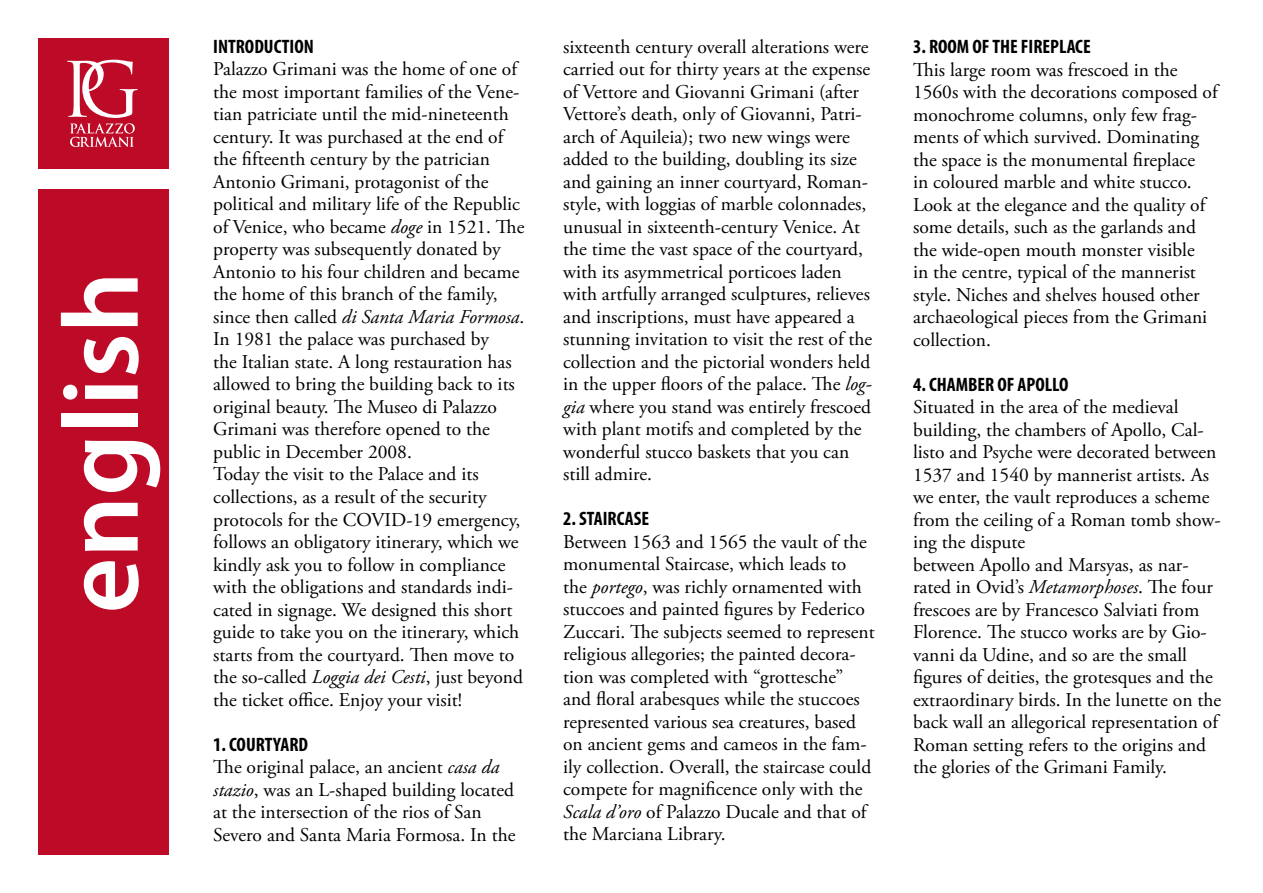
<style>
.page{position:relative;width:1263px;height:893px;background:#fff}
.page>*{position:absolute;margin:0;border:0;box-sizing:border-box;transform-origin:0 0}
.t1{font:600 108.15px "Myriad Pro";color:#fff}
.t2{font:19.5px/22.5px "Adobe Garamond Pro";color:#000}
.t3{font:700 condensed 19.5px "Myriad Pro";color:#000}
.s1{font-style:italic}
</style>
<div class="page">
<div style="left:38px;top:38px;width:130px;height:130px;background:#bd0a26"></div>
<div style="left:38px;top:189px;width:130px;height:666px;background:#bd0a26"></div>
<svg style="left:67px;top:60px;width:71px;height:87px"></svg>
<h1 class="t1" style="left:33px;top:613px;width:344px;rotate:-90deg">english</h1>
<p class="t3" style="left:213px;top:34px;width:102px">INTRODUCTION</p>
<p class="t2" style="left:213px;top:59px;width:313px">Palazzo Grimani was the home of one of the most important families of the Vene&shy;tian patriciate until the mid-nineteenth century. It was purchased at the end of the fifteenth century by the patrician Antonio Grimani, protagonist of the political and military life of the Republic of Venice, who became <span class="s1">doge</span> in 1521. The property was subsequently donated by Antonio to his four children and became the home of this branch of the family, since then called <span class="s1">di Santa Maria Formosa</span>.<br>In 1981 the palace was purchased by<br>the Italian state. A long restauration has allowed to bring the building back to its original beauty. The Museo di Palazzo Grimani was therefore opened to the public in December 2008.<br>Today the visit to the Palace and its collections, as a result of the security protocols for the COVID-19 emergency, follows an obligatory itinerary, which we kindly ask you to follow in compliance with the obligations and standards indi&shy;cated in signage. We designed this short guide to take you on the itinerary, which starts from the courtyard. Then move to the so-called <span class="s1">Loggia dei Cesti</span>, just beyond the ticket office. Enjoy your visit!</p>
<p class="t3" style="left:213px;top:732px;width:96px">1. COURTYARD</p>
<p class="t2" style="left:213px;top:756px;width:304px">The original palace, an ancient <span class="s1">casa da stazio</span>, was an L-shaped building located at the intersection of the rios of San Severo and Santa Maria Formosa. In the</p>
<p class="t2" style="left:563px;top:36px;width:311px">sixteenth century overall alterations were carried out for thirty years at the expense of Vettore and Giovanni Grimani (after Vettore’s death, only of Giovanni, Patri&shy;arch of Aquileia); two new wings were added to the building, doubling its size and gaining an inner courtyard, Roman&shy;style, with loggias of marble colonnades, unusual in sixteenth-century Venice. At the time the vast space of the courtyard, with its asymmetrical porticoes laden with artfully arranged sculptures, relieves and inscriptions, must have appeared a stunning invitation to visit the rest of the collection and the pictorial wonders held in the upper floors of the palace. The <span class="s1">log&shy;gia</span> where you stand was entirely frescoed with plant motifs and completed by the wonderful stucco baskets that you can still admire.</p>
<p class="t3" style="left:563px;top:506px;width:87px">2. STAIRCASE</p>
<p class="t2" style="left:563px;top:531px;width:313px">Between 1563 and 1565 the vault of the monumental Staircase, which leads to the <span class="s1">portego</span>, was richly ornamented with stuccoes and painted figures by Federico Zuccari. The subjects seemed to represent religious allegories; the painted decora&shy;tion was completed with “grottesche” and floral arabesques while the stuccoes represented various sea creatures, based on ancient gems and cameos in the fam&shy;ily collection. Overall, the staircase could compete for magnificence only with the <span class="s1">Scala d’oro</span> of Palazzo Ducale and that of the Marciana Library.</p>
<p class="t3" style="left:913px;top:34px;width:179px">3. ROOM OF THE FIREPLACE</p>
<p class="t2" style="left:913px;top:59px;width:306px">This large room was frescoed in the 1560s with the decorations composed of monochrome columns, only few frag&shy;ments of which survived. Dominating the space is the monumental fireplace<br>in coloured marble and white stucco.<br>Look at the elegance and the quality of some details, such as the garlands and the wide-open mouth monster visible<br>in the centre, typical of the mannerist style. Niches and shelves housed other archaeological pieces from the Grimani collection.</p>
<p class="t3" style="left:913px;top:372px;width:157px">4. CHAMBER OF APOLLO</p>
<p class="t2" style="left:913px;top:396px;width:310px">Situated in the area of the medieval building, the chambers of Apollo, Cal&shy;listo and Psyche were decorated between 1537 and 1540 by mannerist artists. As we enter, the vault reproduces a scheme from the ceiling of a Roman tomb show&shy;ing the dispute<br>between Apollo and Marsyas, as nar&shy;rated in Ovid’s <span class="s1">Metamorphoses</span>. The four frescoes are by Francesco Salviati from Florence. The stucco works are by Gio&shy;vanni da Udine, and so are the small figures of deities, the grotesques and the extraordinary birds. In the lunette on the back wall an allegorical representation of Roman setting refers to the origins and the glories of the Grimani Family.</p>
</div>
